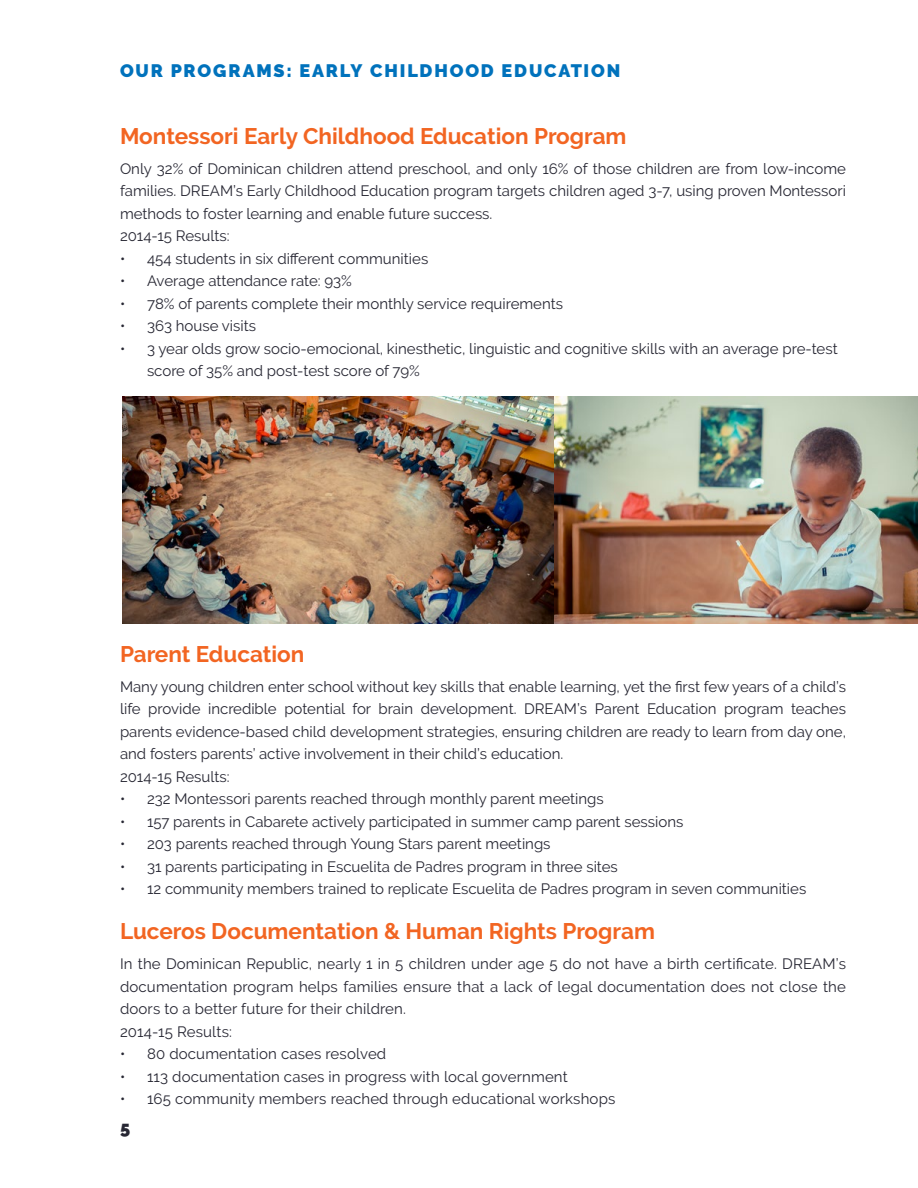
<style>
.page{position:relative;width:918px;height:1188px;background:#fff}
.page>*{position:absolute;margin:0;border:0;box-sizing:border-box;transform-origin:0 0}
.t1{font:700 22.5px "Raleway";color:#f26522}
.t2{font:900 18px "Raleway";letter-spacing:.1em;color:#0072bc}
.t3{font:900 18px "Raleway";color:#272733}
.t4{font:15px/22.5px "Raleway";color:#272733}
</style>
<div class="page">
<img style="left:123px;top:396px;width:795px;height:228px">
<p class="t2" style="left:120px;top:60px;width:502px">OUR PROGRAMS: EARLY CHILDHOOD EDUCATION</p>
<h1 class="t1" style="left:120px;top:123px;width:508px">Montessori Early Childhood Education Program</h1>
<p class="t4" style="left:120px;top:157px;width:728px">Only 32% of Dominican children attend preschool, and only 16% of those children are from low-income families. DREAM’s Early Childhood Education program targets children aged 3-7, using proven Montessori methods to foster learning and enable future success.<br>2014-15 Results:</p>
<p class="t4" style="left:120px;top:247px;width:310px">• 454 students in six different communities</p>
<p class="t4" style="left:120px;top:270px;width:234px">• ●Average attendance rate: 93%</p>
<p class="t4" style="left:120px;top:292px;width:445px">• ●78% of parents complete their monthly service requirements</p>
<p class="t4" style="left:120px;top:315px;width:138px">• ●363 house visits</p>
<p class="t4" style="left:147px;top:337px;width:692px;text-indent:-27px">• ●3 year olds grow socio-emocional, kinesthetic, linguistic and cognitive skills with an average pre-test score of 35% and post-test score of 79%</p>
<h1 class="t1" style="left:120px;top:641px;width:186px">Parent Education</h1>
<p class="t4" style="left:120px;top:675px;width:728px">Many young children enter school without key skills that enable learning, yet the first few years of a child’s life provide incredible potential for brain development. DREAM’s Parent Education program teaches parents evidence-based child development strategies, ensuring children are ready to learn from day one, and fosters parents’ active involvement in their child’s education.<br>2014-15 Results:</p>
<p class="t4" style="left:120px;top:787px;width:485px">• ●232 Montessori parents reached through monthly parent meetings</p>
<p class="t4" style="left:120px;top:810px;width:565px">• ●157 parents in Cabarete actively participated in summer camp parent sessions</p>
<p class="t4" style="left:120px;top:832px;width:432px">• ●203 parents reached through Young Stars parent meetings</p>
<p class="t4" style="left:120px;top:855px;width:499px">• ●31 parents participating in Escuelita de Padres program in three sites</p>
<p class="t4" style="left:120px;top:877px;width:688px">• ●12 community members trained to replicate Escuelita de Padres program in seven communities</p>
<h1 class="t1" style="left:120px;top:918px;width:536px">Luceros Documentation &amp; Human Rights Program</h1>
<p class="t4" style="left:120px;top:952px;width:728px">In the Dominican Republic, nearly 1 in 5 children under age 5 do not have a birth certificate. DREAM’s documentation program helps families ensure that a lack of legal documentation does not close the doors to a better future for their children.<br>2014-15 Results:</p>
<p class="t4" style="left:120px;top:1042px;width:268px">• 80 documentation cases resolved</p>
<p class="t4" style="left:120px;top:1065px;width:449px">• 113 documentation cases in progress with local government</p>
<p class="t4" style="left:120px;top:1087px;width:497px">• 165 community members reached through educational workshops</p>
<p class="t3" style="left:120px;top:1117px;width:12px">5</p>
</div>
